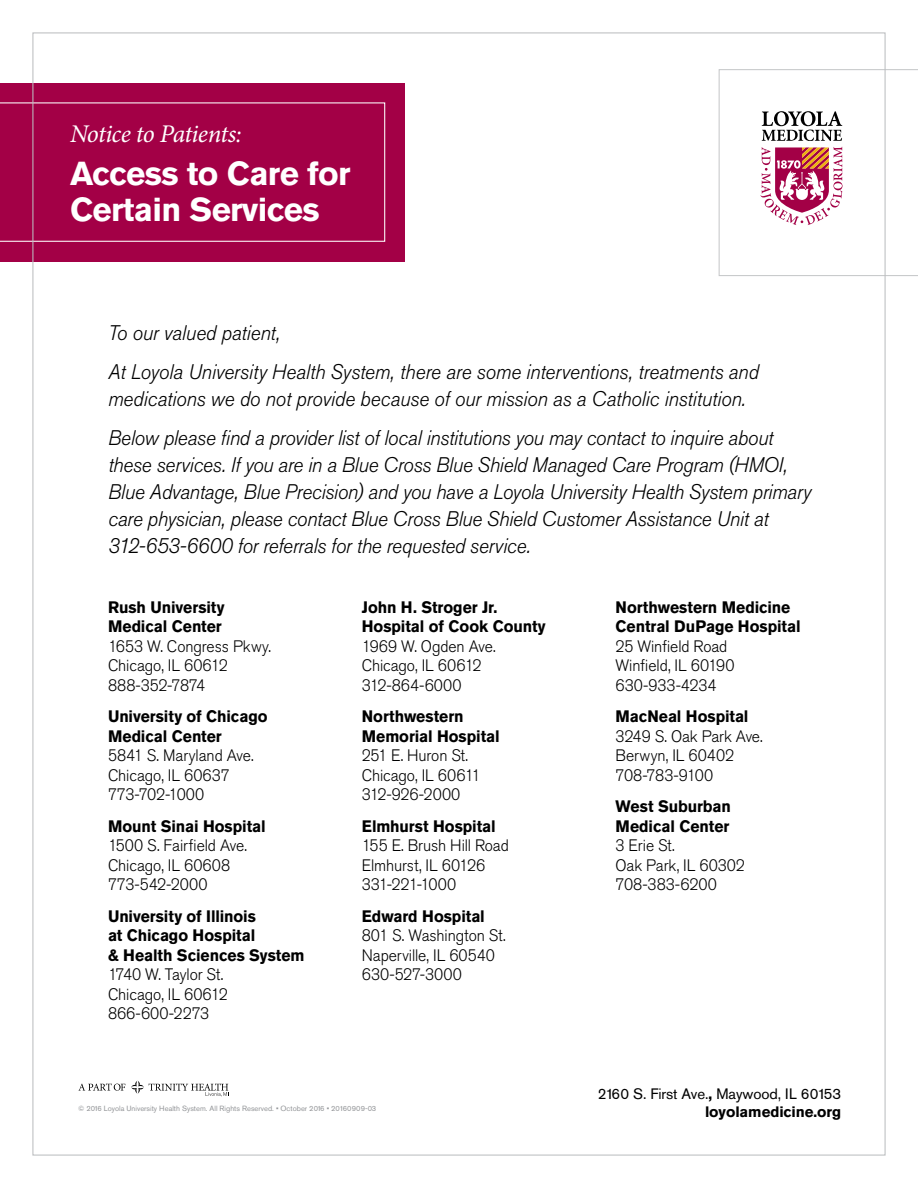
<style>
.page{position:relative;width:918px;height:1188px;background:#fff}
.page>*{position:absolute;margin:0;border:0;box-sizing:border-box;transform-origin:0 0}
.t1{font:700 33px/36px "Akzidenz Grotesk Pro";letter-spacing:-.02em;color:#fff}
.t2{font:italic 25.5px "Minion Pro";letter-spacing:-.025em;color:#fff}
.t3{font:italic 300 21px/27px "Akzidenz Grotesk Pro";letter-spacing:-.01em;color:#000;scale:.95 1}
.t4{font:300 16.5px/19.5px "Akzidenz Grotesk Pro";letter-spacing:-.005em;color:#000;scale:.95 1}
.t5{font:700 16.5px/19.5px "Akzidenz Grotesk Pro";letter-spacing:-.005em;color:#000;scale:.95 1}
.t6{font:15px/18px "Akzidenz Grotesk Pro";letter-spacing:-.005em;color:#000;text-align:right}
.t7{font:7.5px "Akzidenz Grotesk Pro";color:#939598}
.s1{font-weight:700}
</style>
<div class="page">
<svg style="left:719px;top:69px;width:199px;height:207px"></svg>
<div style="left:0;top:83px;width:405px;height:179px;background:#a30046"></div>
<svg style="left:0;top:102px;width:385px;height:140px"></svg>
<svg style="left:78px;top:1084px;width:47px;height:7px"></svg>
<svg style="left:131px;top:1081px;width:98px;height:16px"></svg>
<p class="t2" style="left:70px;top:116px;width:173px">Notice to Patients:</p>
<h1 class="t1" style="left:70px;top:155px;width:282px">Access to Care for<br>Certain Services</h1>
<p class="t3" style="left:108px;top:313px;width:686px;line-height:39px">To our valued patient,<br>At Loyola University Health System, there are some interventions, treatments and</p>
<p class="t3" style="left:108px;top:379px;width:702px;line-height:39px">medications we do not provide because of our mission as a Catholic institution.<br>Below please find a provider list of local institutions you may contact to inquire about</p>
<p class="t3" style="left:108px;top:451px;width:742px">these services. If you are in a Blue Cross Blue Shield Managed Care Program (HMOI, Blue Advantage, Blue Precision) and you have a Loyola University Health System primary care physician, please contact Blue Cross Blue Shield Customer Assistance Unit at 312-653-6600 for referrals for the requested service.</p>
<p class="t5" style="left:108px;top:597px;width:124px">Rush University<br>Medical Center</p>
<p class="t4" style="left:108px;top:636px;width:173px">1653 W. Congress Pkwy.<br>Chicago, IL 60612<br>888-352-7874</p>
<p class="t5" style="left:108px;top:706px;width:169px">University of Chicago<br>Medical Center</p>
<p class="t4" style="left:108px;top:746px;width:155px">5841 S. Maryland Ave.<br>Chicago, IL 60637<br>773-702-1000</p>
<p class="t5" style="left:108px;top:816px;width:167px">Mount Sinai Hospital</p>
<p class="t4" style="left:108px;top:836px;width:148px">1500 S. Fairfield Ave.<br>Chicago, IL 60608<br>773-542-2000</p>
<p class="t5" style="left:108px;top:906px;width:208px">University of Illinois<br>at Chicago Hospital<br>&amp; Health Sciences System</p>
<p class="t4" style="left:108px;top:965px;width:128px">1740 W. Taylor St.<br>Chicago, IL 60612<br>866-600-2273</p>
<p class="t5" style="left:362px;top:597px;width:195px">John H. Stroger Jr.<br>Hospital of Cook County</p>
<p class="t4" style="left:362px;top:636px;width:142px">1969 W. Ogden Ave.<br>Chicago, IL 60612<br>312-864-6000</p>
<p class="t5" style="left:362px;top:706px;width:147px">Northwestern<br>Memorial Hospital</p>
<p class="t4" style="left:362px;top:746px;width:127px">251 E. Huron St.<br>Chicago, IL 60611<br>312-926-2000</p>
<p class="t5" style="left:362px;top:816px;width:143px">Elmhurst Hospital</p>
<p class="t4" style="left:362px;top:836px;width:156px">155 E. Brush Hill Road<br>Elmhurst, IL 60126<br>331-221-1000</p>
<p class="t5" style="left:362px;top:906px;width:131px">Edward Hospital</p>
<p class="t4" style="left:362px;top:926px;width:153px">801 S. Washington St.<br>Naperville, IL 60540<br>630-527-3000</p>
<p class="t7" style="left:78px;top:1104px;width:299px">© 2016 Loyola University Health System. All Rights Reserved. • October 2016 • 20160909-03</p>
<p class="t5" style="left:616px;top:597px;width:196px">Northwestern Medicine<br>Central DuPage Hospital</p>
<p class="t4" style="left:616px;top:636px;width:127px">25 Winfield Road<br>Winfield, IL 60190<br>630-933-4234</p>
<p class="t5" style="left:616px;top:706px;width:142px">MacNeal Hospital</p>
<p class="t4" style="left:616px;top:726px;width:157px">3249 S. Oak Park Ave.<br>Berwyn, IL 60402<br>708-783-9100</p>
<p class="t5" style="left:616px;top:796px;width:123px">West Suburban<br>Medical Center</p>
<p class="t4" style="left:616px;top:836px;width:138px">3 Erie St.<br>Oak Park, IL 60302<br>708-383-6200</p>
<p class="t6" style="left:598px;top:1084px;width:245px">2160 S. First Ave.<span class="s1">,</span> Maywood, IL 60153 <span class="s1">loyolamedicine.org</span></p>
</div>
